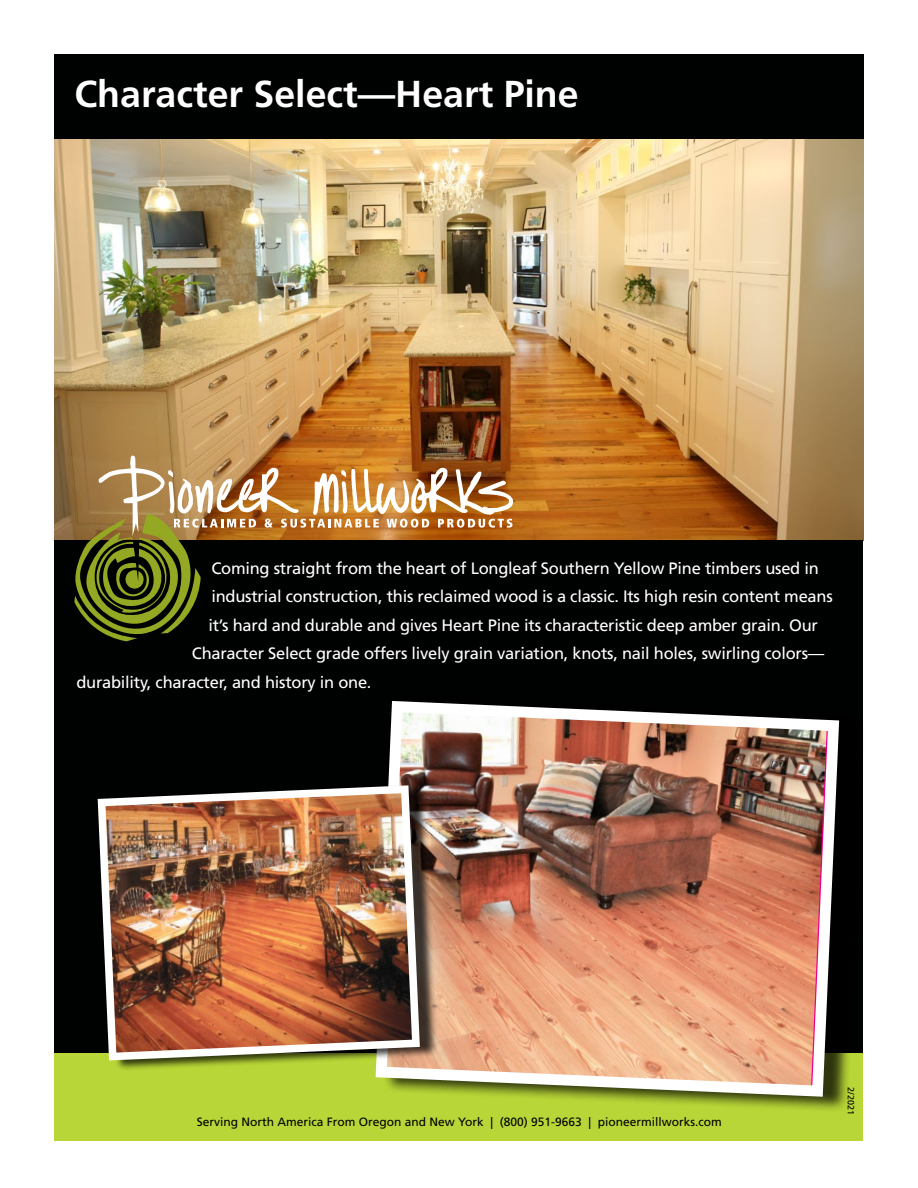
<style>
.page{position:relative;width:918px;height:1188px;background:#fff}
.page>*{position:absolute;margin:0;border:0;box-sizing:border-box;transform-origin:0 0}
.t1{font:700 37.5px "Frutiger LT Std";color:#fff}
.t2{font:16.5px "Frutiger LT Std";letter-spacing:-.015em;color:#fff}
.t3{font:12px "Frutiger LT Std";color:#000}
.t4{font:9px "Frutiger LT Std";color:#000}
</style>
<div class="page">
<img style="left:54px;top:138px;width:809px;height:402px">
<div style="left:55px;top:540px;width:808px;height:513px;background:#000101"></div>
<div style="left:54px;top:54px;width:810px;height:84px;background:#000101"></div>
<div style="left:55px;top:1053px;width:808px;height:87px;background:#b8d637"></div>
<svg style="left:74px;top:455px;width:439px;height:186px"></svg>
<div style="left:383px;top:697px;width:483px;height:415px;background:#000;opacity:.75"></div>
<img style="left:375px;top:697px;width:470px;height:405px">
<div style="left:103px;top:783px;width:335px;height:288px;background:#000;opacity:.75"></div>
<img style="left:97px;top:781px;width:327px;height:283px">
<h1 class="t1" style="left:74px;top:72px;width:506px">Character Select—Heart Pine</h1>
<p class="t2" style="left:211px;top:558px;width:609px">Coming straight from the heart of Longleaf Southern Yellow Pine timbers used in</p>
<p class="t2" style="left:211px;top:587px;width:623px">industrial construction, this reclaimed wood is a classic. Its high resin content means</p>
<p class="t2" style="left:208px;top:615px;width:611px">it’s hard and durable and gives Heart Pine its characteristic deep amber grain. Our</p>
<p class="t2" style="left:192px;top:644px;width:634px">Character Select grade offers lively grain variation, knots, nail holes, swirling colors—</p>
<p class="t2" style="left:76px;top:672px;width:297px">durability, character, and history in one.</p>
<p class="t3" style="left:197px;top:1115px;width:526px">Serving North America From Oregon and New York | (800) 951-9663 | pioneermillworks.com</p>
<p class="t4" style="left:856px;top:1087px;width:29px;rotate:90deg">2/2021</p>
</div>
